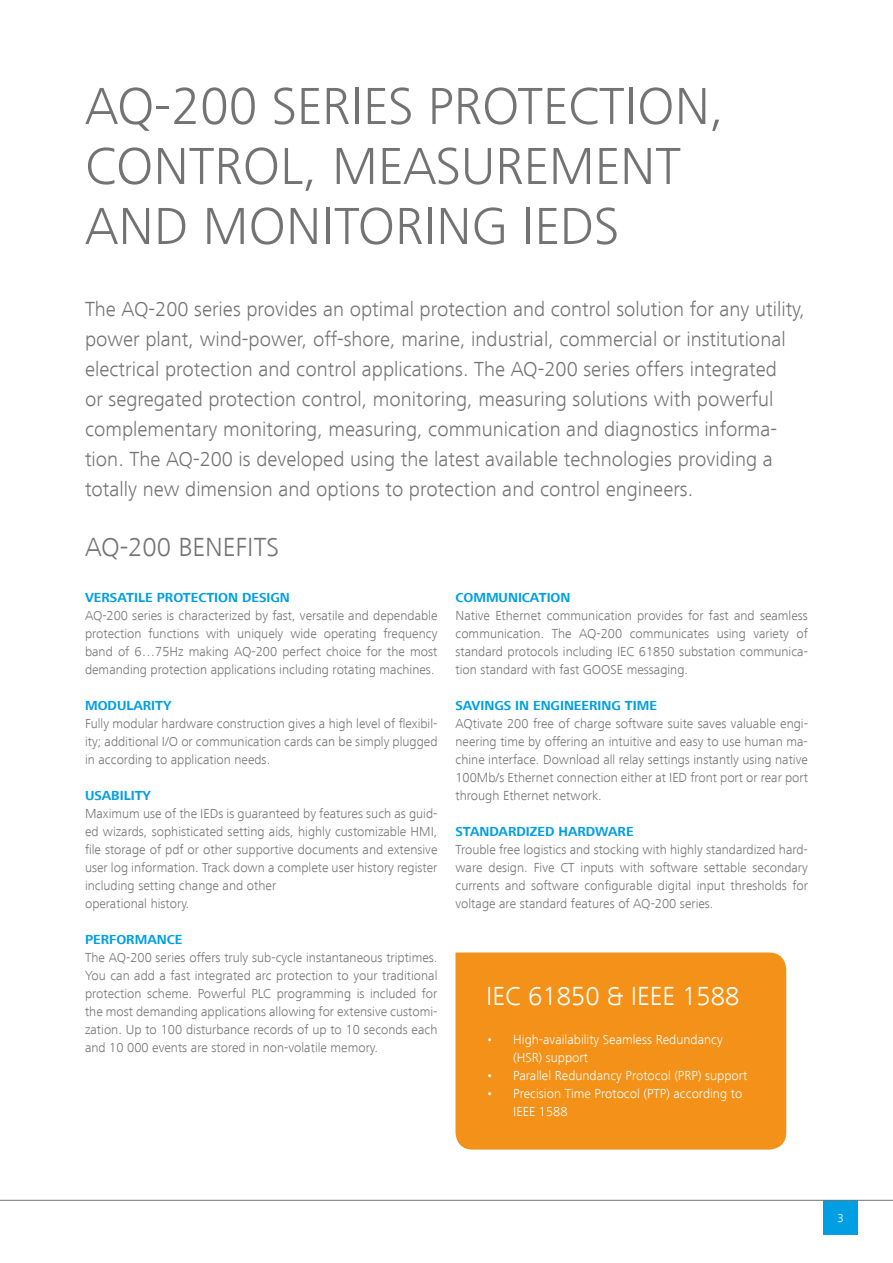
<style>
.page{position:relative;width:893px;height:1263px;background:#fff}
.page>*{position:absolute;margin:0;border:0;box-sizing:border-box;transform-origin:0 0}
.t1{font:300 54px/60px "Frutiger Next LT";color:#747373}
.t2{font:300 27px "Frutiger Next LT";color:#fff}
.t3{font:300 27px "Frutiger Next LT";color:#747373}
.t4{font:300 21px/30px "Frutiger Next LT";color:#747373}
.t5{font:300 13.5px/18px "Frutiger Next LT";color:#747373;text-align:justify}
.t6{font:300 13.5px/18px "Frutiger Next LT";color:#fff}
.t7{font:700 13.5px "Frutiger Next LT";color:#009fe3}
.t8{font:300 12px "Frutiger Next LT";color:#fff}
</style>
<div class="page">
<div style="left:823px;top:1200px;width:35px;height:35px;background:#009fe3"></div>
<hr style="left:0;top:1200px;width:893px;height:1px;background:#747373">
<div style="left:455px;top:952px;width:331px;height:197px;background:#f39118"></div>
<h1 class="t1" style="left:85px;top:76px;width:641px">AQ-200 SERIES PROTECTION,<br>CONTROL, MEASUREMENT<br>AND MONITORING IEDS</h1>
<p class="t4" style="left:85px;top:294px;width:721px">The AQ-200 series provides an optimal protection and control solution for any utility, power plant, wind-power, off-shore, marine, industrial, commercial or institutional electrical protection and control applications. The AQ-200 series offers integrated<br>or segregated protection control, monitoring, measuring solutions with powerful complementary monitoring, measuring, communication and diagnostics informa&shy;tion. The AQ-200 is developed using the latest available technologies providing a totally new dimension and options to protection and control engineers.</p>
<h2 class="t3" style="left:85px;top:532px;width:195px">AQ-200 BENEFITS</h2>
<p class="t7" style="left:85px;top:590px;width:206px">VERSATILE PROTECTION DESIGN</p>
<p class="t5" style="left:85px;top:606px;width:354px">AQ-200 series is characterized by fast, versatile and dependable protection functions with uniquely wide operating frequency band of 6…75Hz making AQ-200 perfect choice for the most demanding protection applications including rotating machines.</p>
<p class="t7" style="left:85px;top:698px;width:88px">MODULARITY</p>
<p class="t5" style="left:85px;top:714px;width:354px">Fully modular hardware construction gives a high level of flexibil&shy;ity; additional I/O or communication cards can be simply plugged in according to application needs.</p>
<p class="t7" style="left:85px;top:788px;width:67px">USABILITY</p>
<p class="t5" style="left:85px;top:804px;width:354px;text-align:left">Maximum use of the IEDs is guaranteed by features such as guid&shy;ed wizards, sophisticated setting aids, highly customizable HMI, file storage of pdf or other supportive documents and extensive user log information. Track down a complete user history register including setting change and other<br>operational history.</p>
<p class="t7" style="left:85px;top:932px;width:99px">PERFORMANCE</p>
<p class="t5" style="left:85px;top:948px;width:354px">The AQ-200 series offers truly sub-cycle instantaneous triptimes.<br>You can add a fast integrated arc protection to your traditional protection scheme. Powerful PLC programming is included for the most demanding applications allowing for extensive customi&shy;zation. Up to 100 disturbance records of up to 10 seconds each and 10 000 events are stored in non-volatile memory.</p>
<p class="t7" style="left:455px;top:590px;width:117px">COMMUNICATION</p>
<p class="t5" style="left:455px;top:606px;width:354px">Native Ethernet communication provides for fast and seamless communication. The AQ-200 communicates using variety of standard protocols including IEC 61850 substation communica&shy;tion standard with fast GOOSE messaging.</p>
<p class="t7" style="left:455px;top:698px;width:203px">SAVINGS IN ENGINEERING TIME</p>
<p class="t5" style="left:455px;top:714px;width:354px">AQtivate 200 free of charge software suite saves valuable engi&shy;neering time by offering an intuitive and easy to use human ma&shy;chine interface. Download all relay settings instantly using native 100Mb/s Ethernet connection either at IED front port or rear port through Ethernet network.</p>
<p class="t7" style="left:455px;top:824px;width:180px">STANDARDIZED HARDWARE</p>
<p class="t5" style="left:455px;top:840px;width:354px">Trouble free logistics and stocking with highly standardized hard&shy;ware design. Five CT inputs with software settable secondary currents and software configurable digital input thresholds for voltage are standard features of AQ-200 series.</p>
<h2 class="t2" style="left:486px;top:981px;width:255px">IEC 61850 &amp; IEEE 1588</h2>
<p class="t6" style="left:513px;top:1031px;width:211px;text-indent:-27px">• High-availability Seamless Redundancy (HSR) support</p>
<p class="t6" style="left:486px;top:1067px;width:263px">• Parallel Redundancy Protocol (PRP) support</p>
<p class="t6" style="left:513px;top:1085px;width:231px;text-indent:-27px">• Precision Time Protocol (PTP) according to<br>IEEE 1588</p>
<p class="t8" style="left:837px;top:1211px;width:8px">3</p>
</div>
